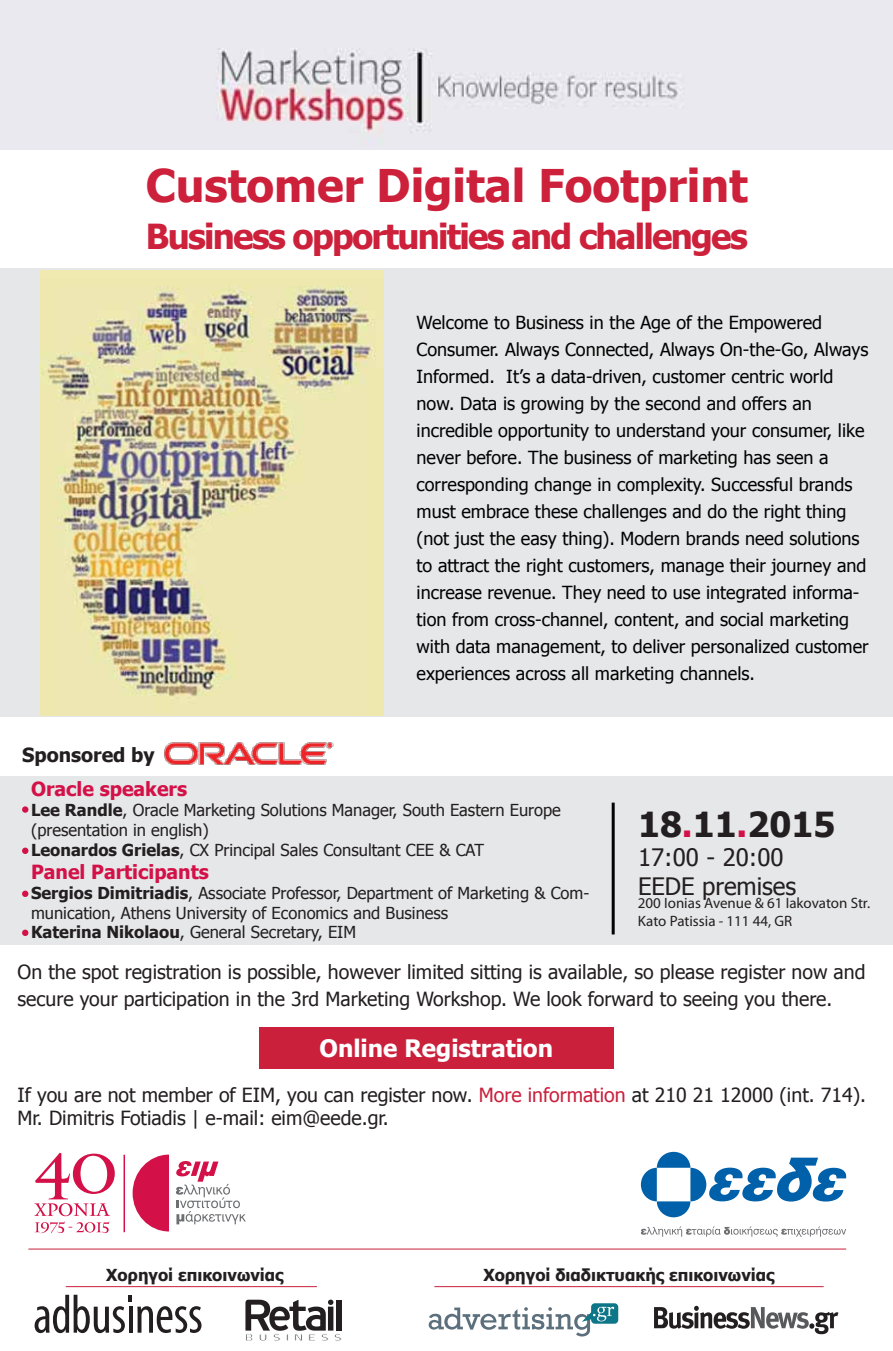
<style>
.page{position:relative;width:893px;height:1351px;background:#fff}
.page>*{position:absolute;margin:0;border:0;box-sizing:border-box;transform-origin:0 0}
.t1{font:700 45px "Tahoma";color:#cc203b}
.t2{font:700 34.5px "Tahoma";letter-spacing:-.05em;color:#cc203b}
.t3{font:700 34.5px "Tahoma";color:#231f20}
.t4{font:24px/28.8px "Tahoma";color:#231f20}
.t5{font:700 24px "Tahoma";color:#fff}
.t6{font:19.5px/27px "Tahoma";color:#231f20}
.t7{font:700 19.5px "Tahoma";color:#d31148}
.t8{font:700 19.5px "Tahoma";color:#231f20}
.t9{font:18px/27px "Tahoma";color:#020202}
.t10{font:16.5px/19.8px "Tahoma";color:#231f20}
.t11{font:700 16.5px "Tahoma";color:#231f20}
.t12{font:15px/18px "Myriad Pro";color:#231f20}
.s1{font-weight:700}
.s2{color:#d31148}
.s3{color:#ca203c}
</style>
<div class="page">
<div style="left:259px;top:1026px;width:354px;height:42px;background:#ca203c"></div>
<div style="left:0;top:776px;width:893px;height:168px;background:#e6e7e8"></div>
<img style="left:0;top:0;width:892px;height:150px">
<svg style="left:641px;top:1226px;width:205px;height:10px"></svg>
<svg style="left:641px;top:1151px;width:205px;height:66px"></svg>
<hr style="left:612px;top:802px;width:3px;height:132px;background:#020202">
<div style="left:0;top:268px;width:893px;height:448px;background:#e6e7e8"></div>
<hr style="left:124px;top:1154px;width:1px;height:78px;background:#d31148">
<svg style="left:34px;top:1152px;width:81px;height:81px"></svg>
<svg style="left:176px;top:1161px;width:70px;height:63px"></svg>
<svg style="left:133px;top:1154px;width:36px;height:77px"></svg>
<img style="left:40px;top:270px;width:344px;height:446px">
<svg style="left:22px;top:806px;width:6px;height:6px"></svg>
<div style="left:22px;top:847px;width:6px;height:7px;background:#d31148;border-radius:50%"></div>
<div style="left:22px;top:890px;width:6px;height:7px;background:#d31148;border-radius:50%"></div>
<div style="left:22px;top:929px;width:6px;height:7px;background:#d31148;border-radius:50%"></div>
<img style="left:164px;top:742px;width:170px;height:23px">
<hr style="left:66px;top:1286px;width:251px;height:1px;background:#ca203c">
<hr style="left:434px;top:1286px;width:390px;height:1px;background:#ca203c">
<svg style="left:35px;top:1294px;width:166px;height:39px"></svg>
<svg style="left:245px;top:1299px;width:97px;height:42px"></svg>
<svg style="left:429px;top:1303px;width:189px;height:33px"></svg>
<svg style="left:654px;top:1305px;width:184px;height:29px"></svg>
<hr style="left:28px;top:1248px;width:818px;height:1px;background:#ca203c">
<h1 class="t1" style="left:146px;top:154px;width:604px">Customer Digital Footprint</h1>
<h2 class="t2" style="left:146px;top:212px;width:603px">Business opportunities and challenges</h2>
<p class="t8" style="left:22px;top:741px;width:134px">Sponsored by</p>
<p class="t9" style="left:417px;top:308px;width:454px">Welcome to Business in the Age of the Empowered Consumer. Always Connected, Always On-the-Go, Always Informed. It’s a data-driven, customer centric world now. Data is growing by the second and offers an incredible opportunity to understand your consumer, like never before. The business of marketing has seen a corresponding change in complexity. Successful brands must embrace these challenges and do the right thing (not just the easy thing). Modern brands need solutions to attract the right customers, manage their journey and increase revenue. They need to use integrated informa&shy;tion from cross-channel, content, and social marketing with data management, to deliver personalized customer experiences across all marketing channels.</p>
<p class="t7" style="left:31px;top:775px;width:158px">Oracle speakers</p>
<p class="t10" style="left:31px;top:799px;width:531px"><span class="s1">Lee Randle</span>, Oracle Marketing Solutions Manager, South Eastern Europe (presentation in english)<br><span class="s1">Leonardos Grielas</span>, CX Principal Sales Consultant CEE &amp; CAT</p>
<p class="t7" style="left:31px;top:858px;width:179px">Panel Participants</p>
<p class="t10" style="left:31px;top:882px;width:560px"><span class="s1">Sergios Dimitriadis</span>, Associate Professor, Department of Marketing &amp; Com&shy;munication, Athens University of Economics and Business<br><span class="s1">Katerina Nikolaou</span>, General Secretary, EIM</p>
<h2 class="t3" style="left:638px;top:800px;width:199px">18<span class="s2">.</span>11<span class="s2">.</span>2015</h2>
<h3 class="t4" style="left:638px;top:841px;width:160px">17:00 - 20:00<br>EEDE premises</h3>
<p class="t12" style="left:638px;top:894px;width:234px">200 Ionias Avenue &amp; 61 Iakovaton Str.<br>Kato Patissia - 111 44, GR</p>
<p class="t6" style="left:18px;top:957px;width:849px">On the spot registration is possible, however limited sitting is available, so please register now and secure your participation in the 3rd Marketing Workshop. We look forward to seeing you there.</p>
<h3 class="t5" style="left:320px;top:1031px;width:235px">Online Registration</h3>
<p class="t6" style="left:18px;top:1082px;width:850px;line-height:23.4px">If you are not member of EIM, you can register now. <span class="s3">More information</span> at 210 21 12000 (int. 714).<br>Mr. Dimitris Fotiadis | e-mail: eim@eede.gr.</p>
<p class="t11" style="left:106px;top:1263px;width:179px">Χορηγοί επικοινωνίας</p>
<p class="t11" style="left:483px;top:1263px;width:293px">Χορηγοί διαδικτυακής επικοινωνίας</p>
</div>
